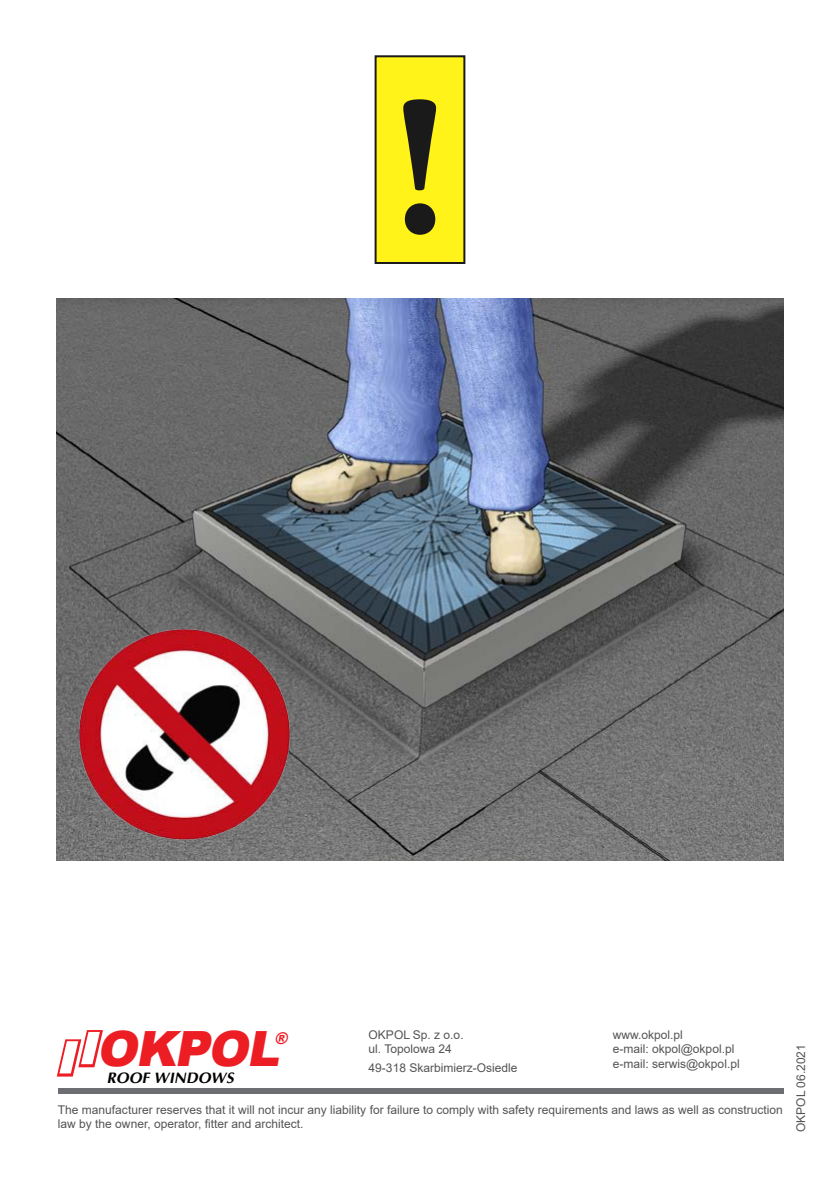
<style>
.page{position:relative;width:840px;height:1191px;background:#fff}
.page>*{position:absolute;margin:0;border:0;box-sizing:border-box;transform-origin:0 0}
.t1{font:700 200px "Minion Pro";color:#000}
.t2{font:italic 900 48.6px "Arial";color:#ed1d24}
.t3{font:italic 900 16.2px "Arial";color:#ed1d24}
.t4{font:italic 700 15.2px "Ottawa";letter-spacing:.01em;color:#000}
.t5{font:12px/14.4px "Arial";color:#545456}
</style>
<div class="page">
<div style="left:375px;top:56px;width:89px;height:207px;background:#fff31a"></div>
<div style="left:374px;top:55px;width:91px;height:209px;border:2px solid #000"></div>
<img style="left:57px;top:298px;width:725px;height:563px">
<img style="left:71px;top:621px;width:222px;height:221px">
<div style="left:58px;top:1088px;width:724px;height:6px;background:#6d6e71"></div>
<svg style="left:57px;top:1030px;width:46px;height:46px"></svg>
<h1 class="t1" style="left:391px;top:46px;width:58px">!</h1>
<p class="t5" style="left:368px;top:1028px;width:96px">OKPOL Sp. z o.o. ul. Topolowa 24</p>
<p class="t5" style="left:368px;top:1062px;width:150px">49-318 Skarbimierz-Osiedle</p>
<p class="t5" style="left:58px;top:1103px;width:726px">The manufacturer reserves that it will not incur any liability for failure to comply with safety requirements and laws as well as construction law by the owner, operator, fitter and architect.</p>
<p class="t5" style="left:612px;top:1028px;width:128px">www.okpol.pl<br>e-mail: okpol@okpol.pl e-mail: serwis@okpol.pl</p>
<h2 class="t2" style="left:96px;top:1021px;width:190px">OKPOL</h2>
<h3 class="t3" style="left:274px;top:1028px;width:17px">®</h3>
<p class="t4" style="left:107px;top:1068px;width:128px">ROOF WINDOWS</p>
<p class="t5" style="left:794px;top:1132px;width:89px;rotate:-90deg">OKPOL 06.2021</p>
</div>
